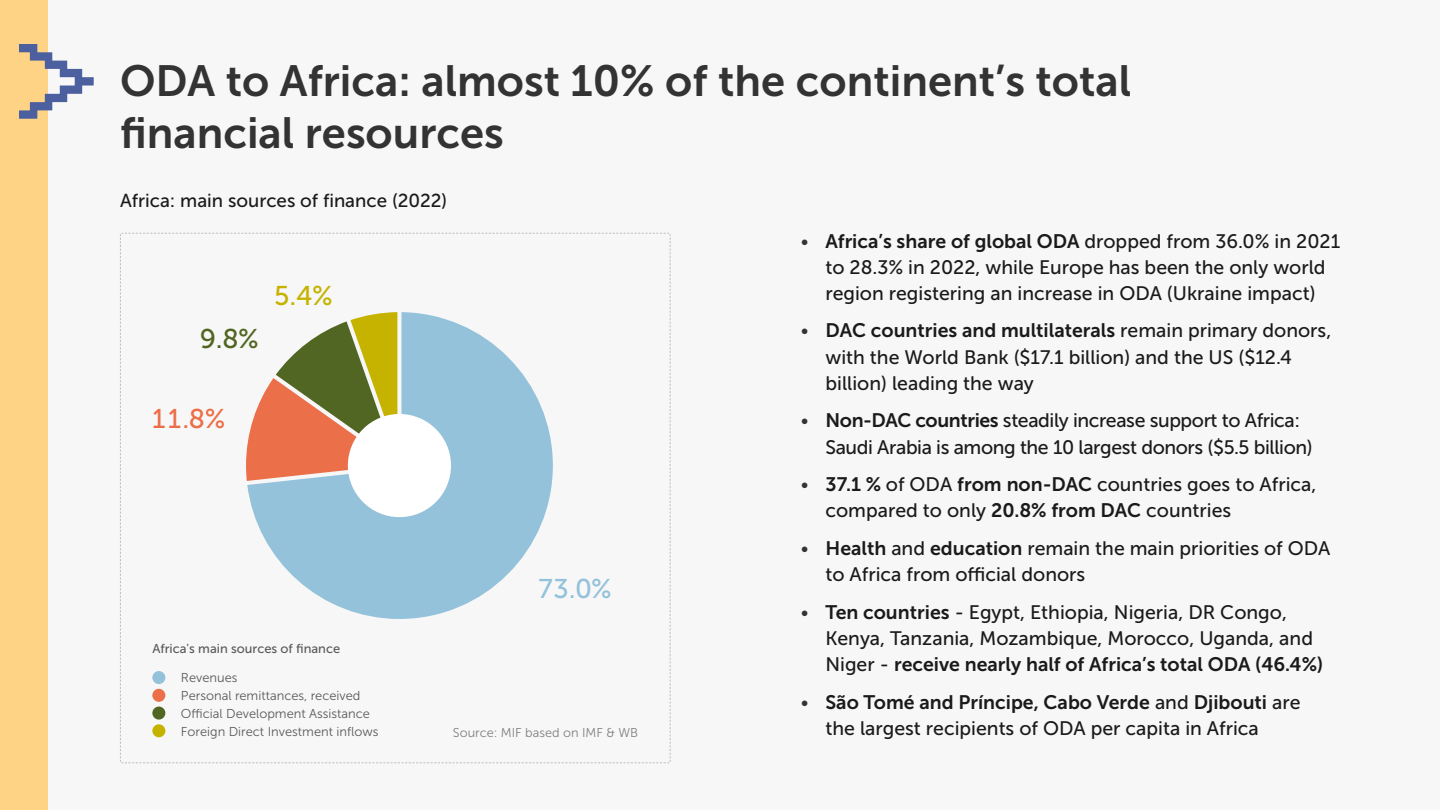
<style>
.page{position:relative;width:1440px;height:810px;background:#f7f7f7}
.page>*{position:absolute;margin:0;border:0;box-sizing:border-box;transform-origin:0 0}
.t1{font:43.5px/52.2px "Museo Sans 700";color:#333}
.t2{font:27.08px "Museo Sans 500";color:#eb6f48}
.t3{font:27.08px "Museo Sans 500";color:#93c2da}
.t4{font:27.08px "Museo Sans 500";color:#516622}
.t5{font:27.08px "Museo Sans 500";color:#c5b300}
.t6{font:19.5px/26.2px "Museo Sans 500";color:#1a1a1a}
.t7{font:19.5px "Museo Sans 700";color:#1a1a1a}
.t8{font:19.5px/26.2px "Museo Sans 500";letter-spacing:-.02em;color:#1a1a1a}
.t9{font:18.75px "Museo Sans 500";color:#1a1a1a}
.t10{font:12.83px/17.8px "Museo Sans 300";color:#595959}
.t11{font:12.83px "Museo Sans 500";color:#595959}
.t12{font:12.75px "Museo Sans 300";color:#808080}
.s1{font-family:"Museo Sans 300";color:#333}
.s2{font-family:"Museo Sans 500"}
.s3{font-family:"Museo Sans 700"}
</style>
<div class="page">
<div style="left:0;top:0;width:48px;height:810px;background:#fed385"></div>
<svg style="left:19px;top:44px;width:75px;height:75px"></svg>
<svg style="left:120px;top:233px;width:551px;height:530px"></svg>
<div style="left:348px;top:414px;width:103px;height:103px;background:#fff;border-radius:50%"></div>
<h1 class="t1" style="left:120px;top:55px;width:1013px">ODA to Africa: almost 10% of the continent’s total financial resources</h1>
<p class="t9" style="left:120px;top:190px;width:329px">Africa: main sources of finance (2022)</p>
<h2 class="t4" style="left:200px;top:324px;width:60px">9.8%</h2>
<h2 class="t5" style="left:274px;top:281px;width:60px">5.4%</h2>
<h2 class="t2" style="left:151px;top:404px;width:76px">11.8%</h2>
<p class="t11" style="left:152px;top:641px;width:189px">Africa's main sources of finance</p>
<p class="t10" style="left:181px;top:669px;width:58px">Revenues</p>
<p class="t10" style="left:181px;top:687px;width:191px">Personal remittances, received<br>Official Development Assistance</p>
<p class="t10" style="left:181px;top:722px;width:199px">Foreign Direct Investment inflows</p>
<h2 class="t3" style="left:538px;top:574px;width:76px">73.0%</h2>
<p class="t12" style="left:453px;top:726px;width:187px">Source: MIF based on IMF &amp; WB</p>
<p class="t7" style="left:801px;top:230px;width:541px"><span class="s1">•</span> Africa’s share of global ODA <span class="s2">dropped from 36.0% in 2021</span></p>
<p class="t6" style="left:825px;top:254px;width:502px">to 28.3% in 2022, while Europe has been the only world region registering an increase in ODA (Ukraine impact)</p>
<p class="t7" style="left:801px;top:320px;width:532px"><span class="s1">•</span> DAC countries and multilaterals <span class="s2">remain primary donors,</span></p>
<p class="t6" style="left:825px;top:344px;width:468px">with the World Bank ($17.1 billion) and the US ($12.4 billion) leading the way</p>
<p class="t8" style="left:825px;top:408px;width:489px;text-indent:-25px"><span class="s1">•</span> <span class="s3">Non-DAC countries</span> steadily increase support to Africa:<br>Saudi Arabia is among the 10 largest donors ($5.5 billion)</p>
<p class="t6" style="left:825px;top:471px;width:492px;text-indent:-25px"><span class="s1">•</span> <span class="s3">37.1 %</span> of ODA <span class="s3">from non-DAC</span> countries goes to Africa, compared to only <span class="s3">20.8% from DAC</span> countries</p>
<p class="t6" style="left:825px;top:535px;width:506px;text-indent:-25px"><span class="s1">•</span> <span class="s3">Health</span> and <span class="s3">education</span> remain the main priorities of ODA to Africa from official donors</p>
<p class="t6" style="left:825px;top:599px;width:489px;text-indent:-25px"><span class="s1">•</span> <span class="s3">Ten countries</span> - Egypt, Ethiopia, Nigeria, DR Congo,<br>Kenya, Tanzania, Mozambique, Morocco, Uganda, and</p>
<p class="t7" style="left:825px;top:654px;width:499px"><span class="s2">Niger -</span> receive nearly half of Africa’s total ODA (46.4%)</p>
<p class="t7" style="left:801px;top:691px;width:501px"><span class="s1">•</span> São Tomé and Príncipe, Cabo Verde <span class="s2">and</span> Djibouti <span class="s2">are</span></p>
<p class="t6" style="left:825px;top:715px;width:435px">the largest recipients of ODA per capita in Africa</p>
</div>
